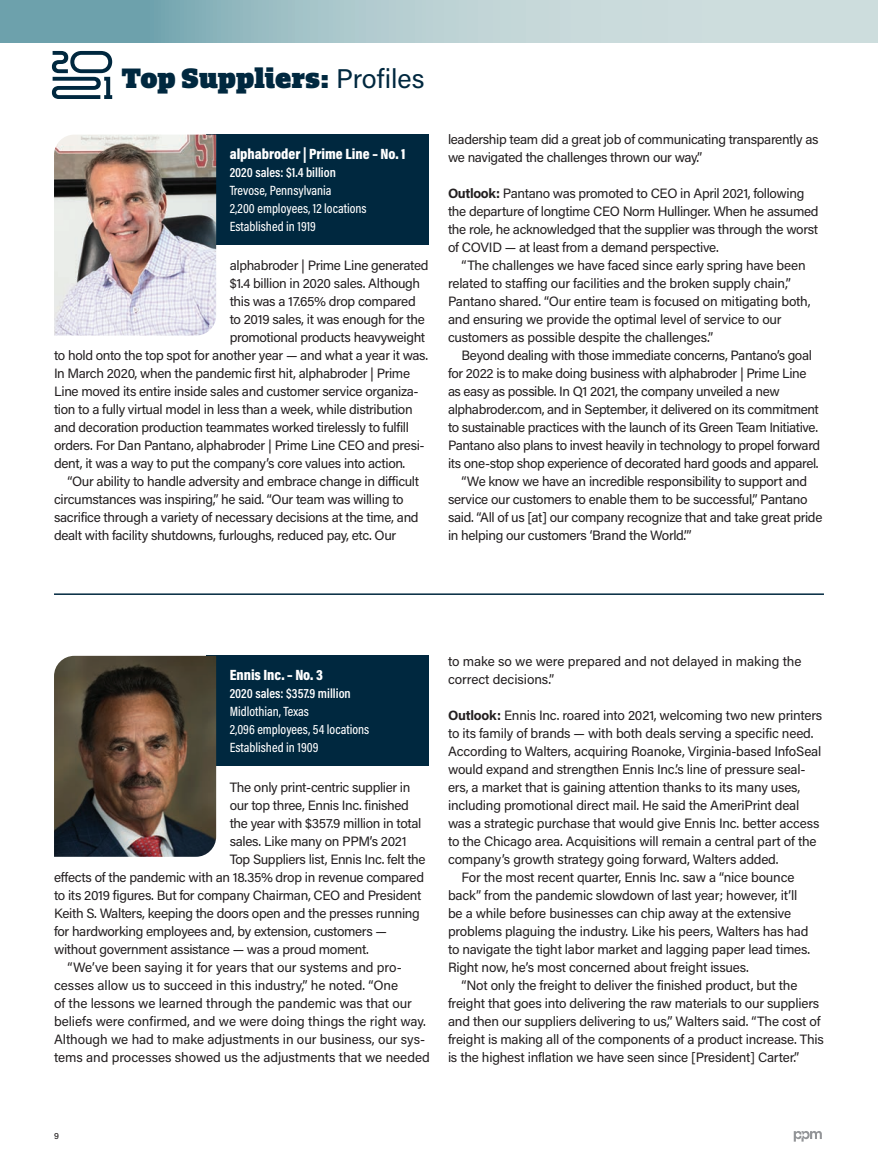
<style>
.page{position:relative;width:878px;height:1175px;background:#fff}
.page>*{position:absolute;margin:0;border:0;box-sizing:border-box;transform-origin:0 0}
.t1{font:900 27px "Quatro Slab";color:#00283f}
.t2{font:900 15px "Acumin Pro Cond";color:#fff}
.t3{font:13.5px/18px "Acumin Pro";letter-spacing:-.02em;color:#231f20}
.t4{font:500 13.5px/18px "Acumin Pro Cond";color:#fff}
.t5{font:600 13.5px "Acumin Pro Cond";color:#fff}
.t6{font:500 9px "Acumin Pro";color:#231f20}
.s1{font-family:"Acumin Pro";font-weight:400}
.s2{font-weight:700}
</style>
<div class="page">
<svg style="left:793px;top:1131px;width:28px;height:10px"></svg>
<svg style="left:0;top:0;width:878px;height:43px;background:#aac7cb"></svg>
<svg style="left:52px;top:51px;width:60px;height:48px"></svg>
<div style="left:206px;top:135px;width:222px;height:110px;background:#00283f"></div>
<img style="left:54px;top:135px;width:162px;height:200px">
<hr style="left:54px;top:593px;width:770px;height:2px;background:#00283f">
<div style="left:206px;top:656px;width:222px;height:110px;background:#00283f"></div>
<img style="left:54px;top:656px;width:162px;height:200px">
<h1 class="t1" style="left:122px;top:61px;width:304px">Top Suppliers: <span class="s1">Profiles</span></h1>
<p class="t2" style="left:230px;top:144px;width:177px">alphabroder | Prime Line – No. 1</p>
<p class="t5" style="left:230px;top:164px;width:108px">2020 sales: $1.4 billion</p>
<p class="t4" style="left:230px;top:181px;width:138px">Trevose, Pennsylvania<br>2,200 employees, 12 locations<br>Established in 1919</p>
<p class="t3" style="left:230px;top:256px;width:200px">alphabroder | Prime Line generated</p>
<p class="t3" style="left:230px;top:274px;width:192px">$1.4 billion in 2020 sales. Although</p>
<p class="t3" style="left:230px;top:292px;width:187px">this was a 17.65% drop compared</p>
<p class="t3" style="left:230px;top:310px;width:196px">to 2019 sales, it was enough for the</p>
<p class="t3" style="left:230px;top:328px;width:197px">promotional products heavyweight</p>
<p class="t3" style="left:54px;top:346px;width:376px">to hold onto the top spot for another year — and what a year it was.</p>
<p class="t3" style="left:54px;top:364px;width:357px">In March 2020, when the pandemic first hit, alphabroder | Prime</p>
<p class="t3" style="left:54px;top:382px;width:366px">Line moved its entire inside sales and customer service organiza-</p>
<p class="t3" style="left:54px;top:400px;width:360px">tion to a fully virtual model in less than a week, while distribution</p>
<p class="t3" style="left:54px;top:418px;width:356px">and decoration production teammates worked tirelessly to fulfill</p>
<p class="t3" style="left:54px;top:436px;width:372px">orders. For Dan Pantano, alphabroder | Prime Line CEO and presi-</p>
<p class="t3" style="left:54px;top:454px;width:353px">dent, it was a way to put the company’s core values into action.</p>
<p class="t3" style="left:67px;top:472px;width:353px">“Our ability to handle adversity and embrace change in difficult</p>
<p class="t3" style="left:54px;top:490px;width:351px">circumstances was inspiring,” he said. “Our team was willing to</p>
<p class="t3" style="left:54px;top:508px;width:366px">sacrifice through a variety of necessary decisions at the time, and</p>
<p class="t3" style="left:54px;top:526px;width:344px">dealt with facility shutdowns, furloughs, reduced pay, etc. Our</p>
<p class="t3" style="left:448px;top:130px;width:372px">leadership team did a great job of communicating transparently as we navigated the challenges thrown our way.”</p>
<p class="t3" style="left:448px;top:184px;width:372px"><span class="s2">Outlook:</span> Pantano was promoted to CEO in April 2021, following the departure of longtime CEO Norm Hullinger. When he assumed the role, he acknowledged that the supplier was through the worst of COVID — at least from a demand perspective.</p>
<p class="t3" style="left:448px;top:256px;width:364px;text-indent:14px">“The challenges we have faced since early spring have been related to staffing our facilities and the broken supply chain,” Pantano shared. “Our entire team is focused on mitigating both, and ensuring we provide the optimal level of service to our customers as possible despite the challenges.”</p>
<p class="t3" style="left:461px;top:346px;width:352px">Beyond dealing with those immediate concerns, Pantano’s goal</p>
<p class="t3" style="left:448px;top:364px;width:360px">for 2022 is to make doing business with alphabroder | Prime Line</p>
<p class="t3" style="left:448px;top:382px;width:333px">as easy as possible. In Q1 2021, the company unveiled a new</p>
<p class="t3" style="left:448px;top:400px;width:372px">alphabroder.com, and in September, it delivered on its commitment</p>
<p class="t3" style="left:448px;top:418px;width:371px">to sustainable practices with the launch of its Green Team Initiative.</p>
<p class="t3" style="left:448px;top:436px;width:374px">Pantano also plans to invest heavily in technology to propel forward</p>
<p class="t3" style="left:448px;top:454px;width:372px">its one-stop shop experience of decorated hard goods and apparel.</p>
<p class="t3" style="left:461px;top:472px;width:347px">“We know we have an incredible responsibility to support and</p>
<p class="t3" style="left:448px;top:490px;width:361px">service our customers to enable them to be successful,” Pantano</p>
<p class="t3" style="left:448px;top:508px;width:376px">said. “All of us [at] our company recognize that and take great pride</p>
<p class="t3" style="left:448px;top:526px;width:245px">in helping our customers ‘Brand the World.’”</p>
<p class="t2" style="left:230px;top:665px;width:95px">Ennis Inc. – No. 3</p>
<p class="t5" style="left:230px;top:685px;width:123px">2020 sales: $357.9 million</p>
<p class="t4" style="left:230px;top:702px;width:141px">Midlothian, Texas<br>2,096 employees, 54 locations<br>Established in 1909</p>
<p class="t3" style="left:230px;top:778px;width:182px">The only print-centric supplier in</p>
<p class="t3" style="left:230px;top:796px;width:181px">our top three, Ennis Inc. finished</p>
<p class="t3" style="left:230px;top:814px;width:193px">the year with $357.9 million in total</p>
<p class="t3" style="left:230px;top:832px;width:178px">sales. Like many on PPM’s 2021</p>
<p class="t3" style="left:230px;top:850px;width:197px">Top Suppliers list, Ennis Inc. felt the</p>
<p class="t3" style="left:54px;top:868px;width:371px">effects of the pandemic with an 18.35% drop in revenue compared</p>
<p class="t3" style="left:54px;top:886px;width:369px">to its 2019 figures. But for company Chairman, CEO and President</p>
<p class="t3" style="left:54px;top:904px;width:367px">Keith S. Walters, keeping the doors open and the presses running</p>
<p class="t3" style="left:54px;top:922px;width:334px">for hardworking employees and, by extension, customers —</p>
<p class="t3" style="left:54px;top:940px;width:316px">without government assistance — was a proud moment.</p>
<p class="t3" style="left:67px;top:958px;width:336px">“We’ve been saying it for years that our systems and pro-</p>
<p class="t3" style="left:54px;top:976px;width:345px">cesses allow us to succeed in this industry,” he noted. “One</p>
<p class="t3" style="left:54px;top:994px;width:359px">of the lessons we learned through the pandemic was that our</p>
<p class="t3" style="left:54px;top:1012px;width:373px">beliefs were confirmed, and we were doing things the right way.</p>
<p class="t3" style="left:54px;top:1030px;width:372px">Although we had to make adjustments in our business, our sys-</p>
<p class="t3" style="left:54px;top:1048px;width:377px">tems and processes showed us the adjustments that we needed</p>
<p class="t3" style="left:448px;top:652px;width:355px">to make so we were prepared and not delayed in making the correct decisions.”</p>
<p class="t3" style="left:448px;top:706px;width:376px"><span class="s2">Outlook:</span> Ennis Inc. roared into 2021, welcoming two new printers</p>
<p class="t3" style="left:448px;top:724px;width:367px">to its family of brands — with both deals serving a specific need.</p>
<p class="t3" style="left:448px;top:742px;width:375px">According to Walters, acquiring Roanoke, Virginia-based InfoSeal</p>
<p class="t3" style="left:448px;top:760px;width:359px">would expand and strengthen Ennis Inc.’s line of pressure seal-</p>
<p class="t3" style="left:448px;top:778px;width:354px">ers, a market that is gaining attention thanks to its many uses,</p>
<p class="t3" style="left:448px;top:796px;width:353px">including promotional direct mail. He said the AmeriPrint deal</p>
<p class="t3" style="left:448px;top:814px;width:373px">was a strategic purchase that would give Ennis Inc. better access</p>
<p class="t3" style="left:448px;top:832px;width:370px">to the Chicago area. Acquisitions will remain a central part of the</p>
<p class="t3" style="left:448px;top:850px;width:332px">company’s growth strategy going forward, Walters added.</p>
<p class="t3" style="left:461px;top:868px;width:334px">For the most recent quarter, Ennis Inc. saw a “nice bounce</p>
<p class="t3" style="left:448px;top:886px;width:351px">back” from the pandemic slowdown of last year; however, it’ll</p>
<p class="t3" style="left:448px;top:904px;width:345px">be a while before businesses can chip away at the extensive</p>
<p class="t3" style="left:448px;top:922px;width:362px">problems plaguing the industry. Like his peers, Walters has had</p>
<p class="t3" style="left:448px;top:940px;width:364px">to navigate the tight labor market and lagging paper lead times.</p>
<p class="t3" style="left:448px;top:958px;width:302px">Right now, he’s most concerned about freight issues.</p>
<p class="t3" style="left:461px;top:976px;width:337px">“Not only the freight to deliver the finished product, but the</p>
<p class="t3" style="left:448px;top:994px;width:373px">freight that goes into delivering the raw materials to our suppliers</p>
<p class="t3" style="left:448px;top:1012px;width:374px">and then our suppliers delivering to us,” Walters said. “The cost of</p>
<p class="t3" style="left:448px;top:1030px;width:377px">freight is making all of the components of a product increase. This</p>
<p class="t3" style="left:448px;top:1048px;width:353px">is the highest inflation we have seen since [President] Carter.”</p>
<p class="t6" style="left:54px;top:1129px;width:6px">9</p>
</div>
